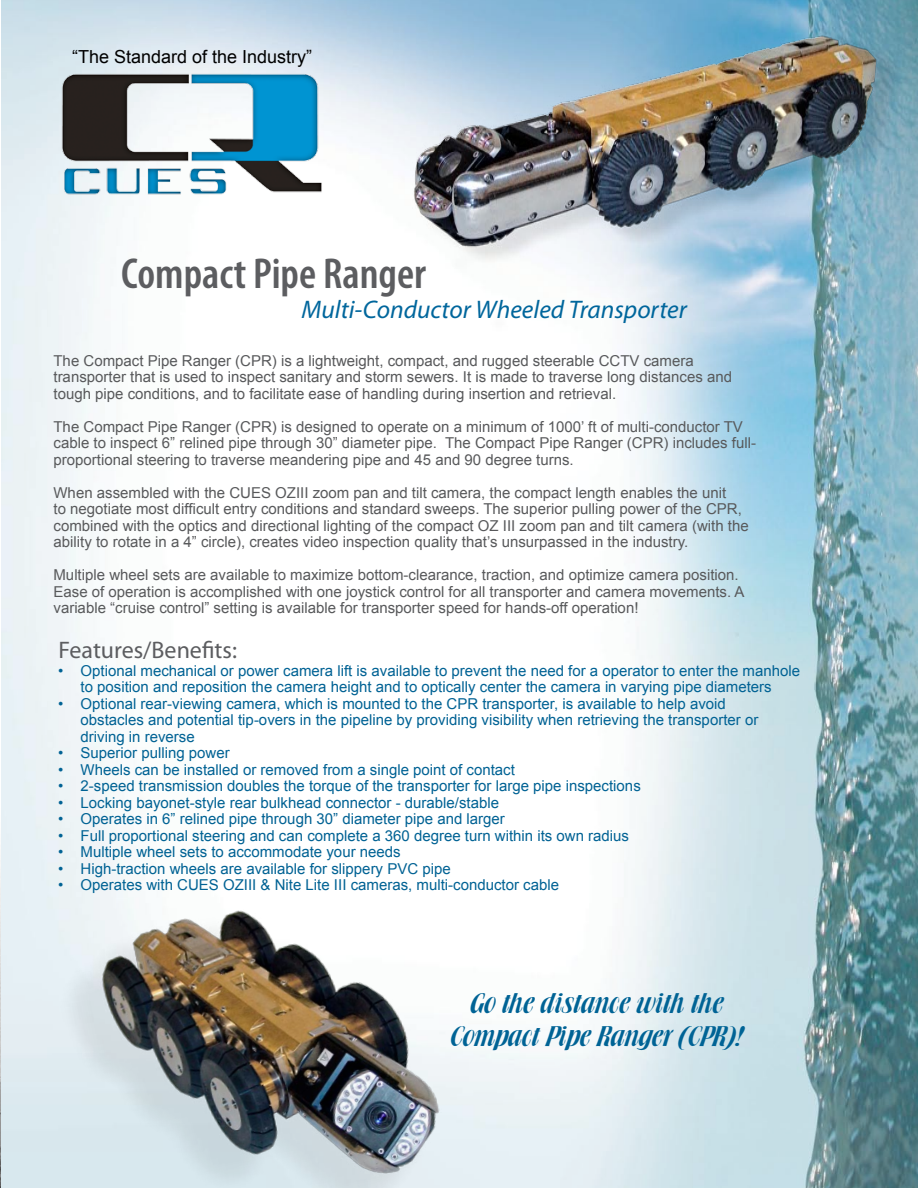
<style>
.page{position:relative;width:918px;height:1188px;background:#fff}
.page>*{position:absolute;margin:0;border:0;box-sizing:border-box;transform-origin:0 0}
.t1{font:600 condensed 43.5px "Myriad Pro";color:#5c5d60}
.t2{font:italic 25.5px "Myriad Pro";color:#00669c}
.t3{font:24px/33px "Brochure";color:#006395;text-align:center}
.t4{font:24px "Myriad Pro";color:#5c5d60}
.t5{font:18px "Arial";color:#000}
.t6{font:15px/16.5px "Arial";color:#58595b}
.t7{font:15px/16.5px "Arial";color:#006294}
</style>
<div class="page">
<img style="left:0;top:860px;width:1px;height:328px">
<img style="left:1px;top:0;width:917px;height:1188px">
<img style="left:55px;top:64px;width:273px;height:146px">
<img style="left:364px;top:0;width:554px;height:363px">
<img style="left:12px;top:803px;width:502px;height:385px">
<p class="t5" style="left:72px;top:44px;width:242px">“The Standard of the Industry”</p>
<h1 class="t1" style="left:121px;top:246px;width:306px">Compact Pipe Ranger</h1>
<h2 class="t2" style="left:302px;top:294px;width:387px">Multi-Conductor Wheeled Transporter</h2>
<p class="t6" style="left:54px;top:352px;width:680px">The Compact Pipe Ranger (CPR) is a lightweight, compact, and rugged steerable CCTV camera transporter that is used to inspect sanitary and storm sewers. It is made to traverse long distances and tough pipe conditions, and to facilitate ease of handling during insertion and retrieval.</p>
<p class="t6" style="left:54px;top:418px;width:704px">The Compact Pipe Ranger (CPR) is designed to operate on a minimum of 1000’ ft of multi-conductor TV cable to inspect 6” relined pipe through 30” diameter pipe. The Compact Pipe Ranger (CPR) includes full&shy;proportional steering to traverse meandering pipe and 45 and 90 degree turns.</p>
<p class="t6" style="left:54px;top:484px;width:697px">When assembled with the CUES OZIII zoom pan and tilt camera, the compact length enables the unit<br>to negotiate most difficult entry conditions and standard sweeps. The superior pulling power of the CPR, combined with the optics and directional lighting of the compact OZ III zoom pan and tilt camera (with the ability to rotate in a 4” circle), creates video inspection quality that’s unsurpassed in the industry.</p>
<p class="t6" style="left:54px;top:567px;width:693px">Multiple wheel sets are available to maximize bottom-clearance, traction, and optimize camera position.<br>Ease of operation is accomplished with one joystick control for all transporter and camera movements. A variable “cruise control” setting is available for transporter speed for hands-off operation!</p>
<h3 class="t4" style="left:59px;top:635px;width:180px">Features/Benefits:</h3>
<p class="t7" style="left:81px;top:662px;width:721px">Optional mechanical or power camera lift is available to prevent the need for a operator to enter the manhole to position and reposition the camera height and to optically center the camera in varying pipe diameters Optional rear-viewing camera, which is mounted to the CPR transporter, is available to help avoid<br>obstacles and potential tip-overs in the pipeline by providing visibility when retrieving the transporter or driving in reverse<br>Superior pulling power<br>Wheels can be installed or removed from a single point of contact<br>2-speed transmission doubles the torque of the transporter for large pipe inspections<br>Locking bayonet-style rear bulkhead connector - durable/stable<br>Operates in 6” relined pipe through 30” diameter pipe and larger<br>Full proportional steering and can complete a 360 degree turn within its own radius<br>Multiple wheel sets to accommodate your needs<br>High-traction wheels are available for slippery PVC pipe<br>Operates with CUES OZIII &amp; Nite Lite III cameras, multi-conductor cable</p>
<p class="t7" style="left:58px;top:662px;width:7px">•</p>
<p class="t7" style="left:58px;top:695px;width:7px">•</p>
<p class="t7" style="left:58px;top:745px;width:7px;text-align:justify">• • • • • • • • •</p>
<h3 class="t3" style="left:448px;top:988px;width:294px">Go the distance with the<br>Compact Pipe Ranger (CPR)!</h3>
</div>
